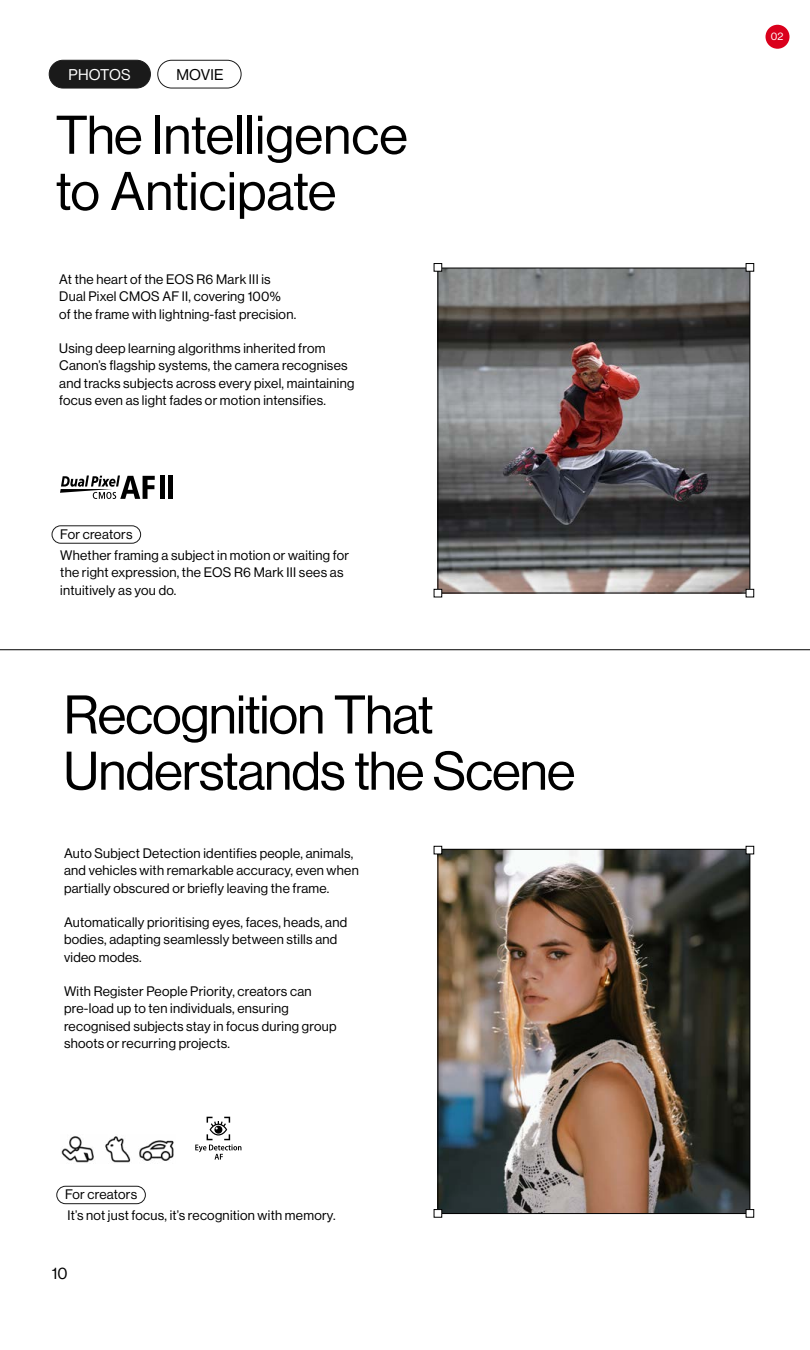
<style>
.page{position:relative;width:810px;height:1350px;background:#fff}
.page>*{position:absolute;margin:0;border:0;box-sizing:border-box;transform-origin:0 0}
.t1{font:53.25px/56.2px "N Haas Grotesk DS Pro 55 Rg";letter-spacing:-.015em;color:#000}
.t2{font:16.35px "N Haas Grotesk DS Pro 55 Rg";color:#000}
.t3{font:15.23px "N Haas Grotesk DS Pro 55 Rg";letter-spacing:.015em;color:#fff}
.t4{font:15.23px "N Haas Grotesk DS Pro 55 Rg";letter-spacing:.015em;color:#000}
.t5{font:13.5px/17.2px "N Haas Grotesk DS Pro 55 Rg";letter-spacing:.02em;color:#000}
.t6{font:10.65px "N Haas Grotesk DS Pro 55 Rg";color:#fff}
</style>
<div class="page">
<div style="left:160px;top:476px;width:5px;height:23px;background:#000"></div>
<div style="left:168px;top:476px;width:5px;height:23px;background:#000"></div>
<svg style="left:60px;top:476px;width:95px;height:23px"></svg>
<img style="left:440px;top:270px;width:308px;height:321px">
<div style="left:438px;top:268px;width:312px;height:325px;border:1px solid #000"></div>
<div style="left:434px;top:264px;width:8px;height:7px;background:#fff"></div>
<div style="left:434px;top:263px;width:8px;height:9px;border:1px solid #000"></div>
<div style="left:746px;top:264px;width:8px;height:7px;background:#fff"></div>
<div style="left:746px;top:263px;width:8px;height:9px;border:1px solid #000"></div>
<div style="left:49px;top:60px;width:101px;height:28px;background:#1a1a1a;border-radius:14px"></div>
<div style="left:49px;top:60px;width:102px;height:28px;border:1px solid #1a1a1a;border-radius:14px"></div>
<div style="left:157px;top:60px;width:84px;height:28px;border:1px solid #1a1a1a;border-radius:14px"></div>
<div style="left:766px;top:25px;width:24px;height:24px;background:#da001c;border-radius:50%"></div>
<div style="left:52px;top:526px;width:89px;height:18px;border:1px solid #1a1a1a;border-radius:9px"></div>
<hr style="left:0;top:649px;width:810px;height:1px;background:#000">
<div style="left:57px;top:1186px;width:89px;height:18px;border:1px solid #1a1a1a;border-radius:9px"></div>
<div style="left:434px;top:589px;width:8px;height:8px;background:#fff"></div>
<div style="left:434px;top:589px;width:8px;height:8px;border:1px solid #000"></div>
<div style="left:746px;top:589px;width:8px;height:8px;background:#fff"></div>
<div style="left:746px;top:589px;width:8px;height:8px;border:1px solid #000"></div>
<img style="left:440px;top:851px;width:308px;height:361px">
<div style="left:438px;top:849px;width:312px;height:365px;border:1px solid #000"></div>
<div style="left:434px;top:846px;width:8px;height:8px;background:#fff"></div>
<div style="left:434px;top:846px;width:8px;height:8px;border:1px solid #000"></div>
<div style="left:746px;top:846px;width:8px;height:8px;background:#fff"></div>
<div style="left:746px;top:846px;width:8px;height:8px;border:1px solid #000"></div>
<div style="left:434px;top:1210px;width:8px;height:7px;background:#fff"></div>
<div style="left:434px;top:1209px;width:8px;height:9px;border:1px solid #000"></div>
<div style="left:746px;top:1210px;width:8px;height:7px;background:#fff"></div>
<div style="left:746px;top:1209px;width:8px;height:9px;border:1px solid #000"></div>
<img style="left:61px;top:1136px;width:113px;height:27px">
<svg style="left:195px;top:1117px;width:46px;height:43px"></svg>
<p class="t3" style="left:69px;top:66px;width:64px">PHOTOS</p>
<p class="t4" style="left:176px;top:66px;width:49px">MOVIE</p>
<h1 class="t1" style="left:56px;top:107px;width:354px">The Intelligence to Anticipate</h1>
<p class="t5" style="left:59px;top:271px;width:239px">At the heart of the EOS R6 Mark III is<br>Dual Pixel CMOS AF II, covering 100%<br>of the frame with lightning-fast precision.</p>
<p class="t5" style="left:59px;top:340px;width:297px">Using deep learning algorithms inherited from Canon’s flagship systems, the camera recognises and tracks subjects across every pixel, maintaining focus even as light fades or motion intensifies.</p>
<p class="t5" style="left:60px;top:524px;width:290px;line-height:21px">For creators<br>Whether framing a subject in motion or waiting for</p>
<p class="t5" style="left:60px;top:564px;width:285px">the right expression, the EOS R6 Mark III sees as intuitively as you do.</p>
<h1 class="t1" style="left:64px;top:687px;width:513px">Recognition That<br>Understands the Scene</h1>
<p class="t5" style="left:64px;top:845px;width:296px">Auto Subject Detection identifies people, animals, and vehicles with remarkable accuracy, even when partially obscured or briefly leaving the frame.</p>
<p class="t5" style="left:64px;top:914px;width:285px">Automatically prioritising eyes, faces, heads, and bodies, adapting seamlessly between stills and video modes.</p>
<p class="t5" style="left:64px;top:983px;width:274px">With Register People Priority, creators can pre-load up to ten individuals, ensuring recognised subjects stay in focus during group shoots or recurring projects.</p>
<p class="t5" style="left:65px;top:1184px;width:272px;line-height:21px">For creators<br>It’s not just focus, it’s recognition with memory.</p>
<p class="t2" style="left:52px;top:1264px;width:17px">10</p>
<p class="t6" style="left:771px;top:31px;width:14px">02</p>
</div>
